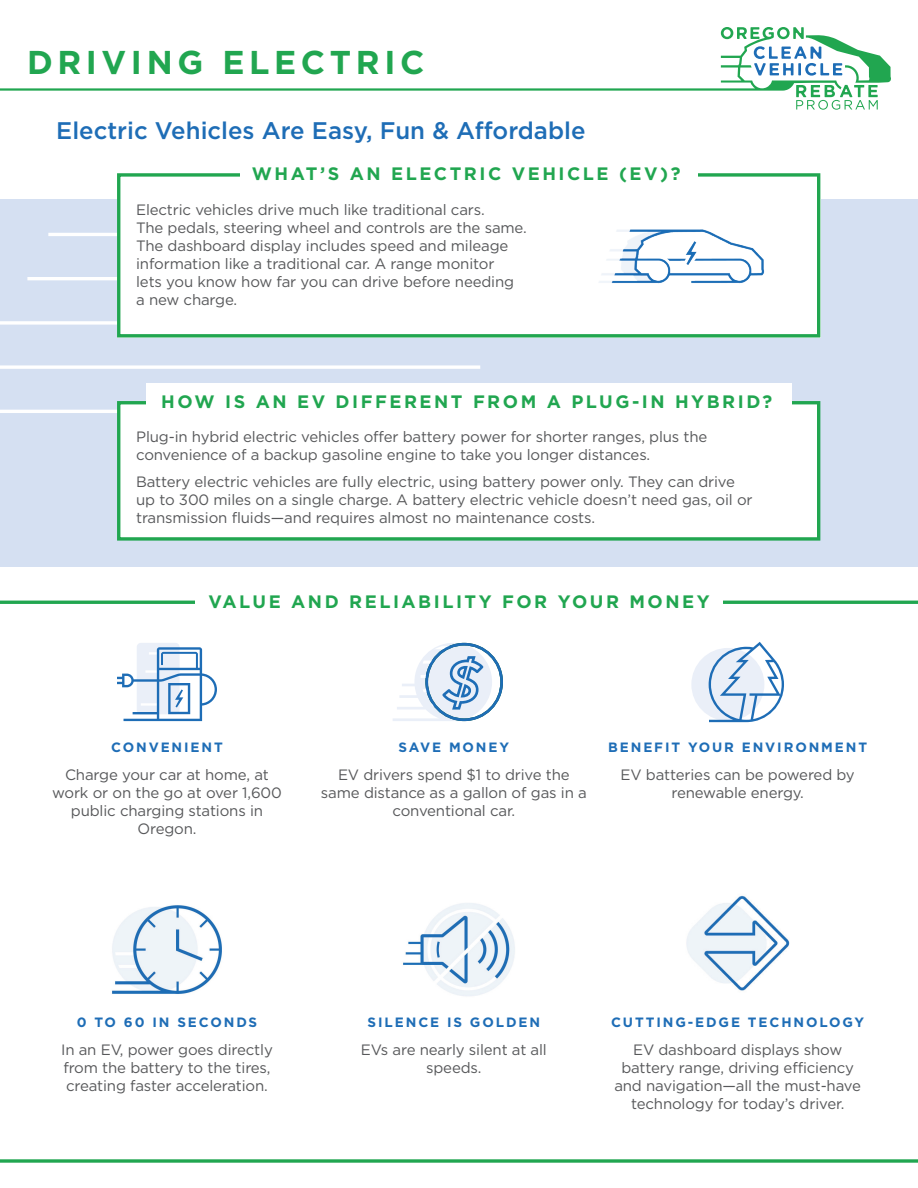
<style>
.page{position:relative;width:918px;height:1188px;background:#fff}
.page>*{position:absolute;margin:0;border:0;box-sizing:border-box;transform-origin:0 0}
.t1{font:700 33px "Gotham HTF";letter-spacing:.14em;color:#21a650}
.t2{font:500 24px "Gotham HTF";color:#1e6db6}
.t3{font:700 18px "Gotham HTF";letter-spacing:.14em;color:#21a650}
.t4{font:15px/18px "Gotham HTF";letter-spacing:-.01em;color:#57585a;text-align:center}
.t5{font:700 13.5px "Gotham HTF";letter-spacing:.14em;color:#1e6db6}
</style>
<div class="page">
<div style="left:0;top:199px;width:918px;height:368px;background:#d5e0f2"></div>
<div style="left:117px;top:175px;width:703px;height:163px;background:#fff"></div>
<hr style="left:48px;top:233px;width:432px;height:3px;background:#fff">
<hr style="left:27px;top:277px;width:453px;height:3px;background:#fff">
<hr style="left:0;top:321px;width:480px;height:4px;background:#fff">
<svg style="left:0;top:365px;width:480px;height:4px;background:#f8fafc"></svg>
<hr style="left:0;top:410px;width:480px;height:3px;background:#fff">
<div style="left:117px;top:173px;width:703px;height:165px;border:3px solid #21a650"></div>
<hr style="left:0;top:601px;width:918px;height:3px;background:#21a650">
<div style="left:240px;top:166px;width:457px;height:19px;background:#fff"></div>
<div style="left:195px;top:593px;width:528px;height:18px;background:#fff"></div>
<img style="left:686px;top:895px;width:104px;height:96px">
<img style="left:112px;top:905px;width:110px;height:89px">
<img style="left:403px;top:903px;width:112px;height:93px">
<svg style="left:0;top:56px;width:721px;height:35px"></svg>
<svg style="left:721px;top:27px;width:170px;height:83px"></svg>
<svg style="left:0;top:1159px;width:918px;height:4px;background:#43b36b"></svg>
<div style="left:691px;top:648px;width:73px;height:73px;background:#eaeff8;border-radius:50%"></div>
<svg style="left:709px;top:642px;width:75px;height:80px"></svg>
<svg style="left:393px;top:643px;width:110px;height:78px"></svg>
<svg style="left:117px;top:643px;width:100px;height:78px"></svg>
<img style="left:599px;top:229px;width:166px;height:55px">
<div style="left:117px;top:401px;width:703px;height:140px;background:#fff;border:3px solid #21a650"></div>
<div style="left:146px;top:383px;width:645px;height:28px;background:#fff"></div>
<h1 class="t1" style="left:27px;top:44px;width:399px">DRIVING ELECTRIC</h1>
<h2 class="t2" style="left:56px;top:117px;width:531px">Electric Vehicles Are Easy, Fun &amp; Affordable</h2>
<p class="t3" style="left:252px;top:163px;width:430px">WHAT’S AN ELECTRIC VEHICLE (EV)?</p>
<p class="t4" style="left:136px;top:201px;width:392px;text-align:left">Electric vehicles drive much like traditional cars.<br>The pedals, steering wheel and controls are the same.<br>The dashboard display includes speed and mileage information like a traditional car. A range monitor<br>lets you know how far you can drive before needing<br>a new charge.</p>
<p class="t3" style="left:161px;top:391px;width:613px">HOW IS AN EV DIFFERENT FROM A PLUG-IN HYBRID?</p>
<p class="t4" style="left:136px;top:428px;width:573px;text-align:left">Plug-in hybrid electric vehicles offer battery power for shorter ranges, plus the convenience of a backup gasoline engine to take you longer distances.</p>
<p class="t4" style="left:136px;top:473px;width:618px;text-align:left">Battery electric vehicles are fully electric, using battery power only. They can drive up to 300 miles on a single charge. A battery electric vehicle doesn’t need gas, oil or transmission fluids—and requires almost no maintenance costs.</p>
<p class="t3" style="left:208px;top:591px;width:503px">VALUE AND RELIABILITY FOR YOUR MONEY</p>
<p class="t5" style="left:111px;top:740px;width:113px">CONVENIENT</p>
<p class="t5" style="left:399px;top:740px;width:112px">SAVE MONEY</p>
<p class="t5" style="left:608px;top:740px;width:260px">BENEFIT YOUR ENVIRONMENT</p>
<p class="t4" style="left:52px;top:766px;width:231px">Charge your car at home, at work or on the go at over 1,600 public charging stations in<br>Oregon.</p>
<p class="t4" style="left:321px;top:766px;width:267px">EV drivers spend $1 to drive the same distance as a gallon of gas in a conventional car.</p>
<p class="t4" style="left:621px;top:766px;width:236px">EV batteries can be powered by renewable energy.</p>
<p class="t5" style="left:77px;top:1014px;width:182px">0 TO 60 IN SECONDS</p>
<p class="t5" style="left:368px;top:1014px;width:174px">SILENCE IS GOLDEN</p>
<p class="t5" style="left:611px;top:1014px;width:255px">CUTTING-EDGE TECHNOLOGY</p>
<p class="t4" style="left:61px;top:1040px;width:213px;text-align:left">In an EV, power goes directly from the battery to the tires, creating faster acceleration.</p>
<p class="t4" style="left:361px;top:1040px;width:188px">EVs are nearly silent at all speeds.</p>
<p class="t4" style="left:614px;top:1040px;width:248px">EV dashboard displays show battery range, driving efficiency and navigation—all the must-have technology for today’s driver.</p>
</div>
